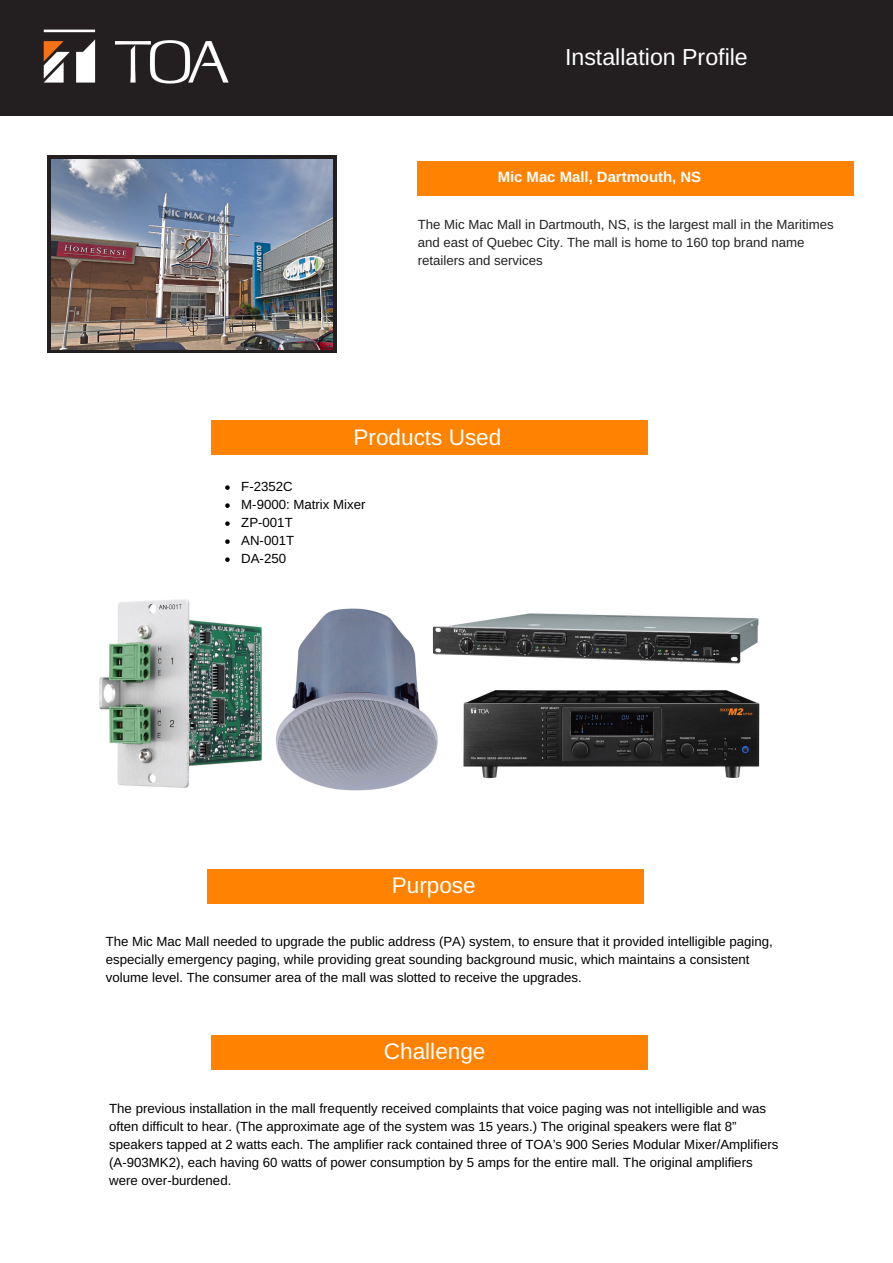
<style>
.page{position:relative;width:893px;height:1263px;background:#fff}
.page>*{position:absolute;margin:0;border:0;box-sizing:border-box;transform-origin:0 0}
.t1{font:23.25px "Arimo";color:#fff}
.t2{font:22.5px "Arimo";color:#fff}
.t3{font:700 14.85px "Arimo";color:#fff}
.t4{font:13.2px/18px "Arimo";color:#000}
.t5{font:13.2px/18px "Arimo";color:#222}
</style>
<div class="page">
<div style="left:417px;top:161px;width:436px;height:35px;background:#ff8200"></div>
<svg style="left:225px;top:485px;width:5px;height:5px"></svg>
<svg style="left:225px;top:503px;width:5px;height:5px"></svg>
<svg style="left:225px;top:521px;width:5px;height:5px"></svg>
<svg style="left:225px;top:539px;width:5px;height:5px"></svg>
<svg style="left:225px;top:557px;width:5px;height:5px"></svg>
<div style="left:47px;top:155px;width:290px;height:198px;background:#231f20"></div>
<div style="left:211px;top:420px;width:436px;height:35px;background:#ff8200"></div>
<div style="left:207px;top:869px;width:437px;height:35px;background:#ff8200"></div>
<div style="left:211px;top:1035px;width:436px;height:35px;background:#ff8200"></div>
<div style="left:0;top:0;width:893px;height:116px;background:#231f20"></div>
<img style="left:43px;top:29px;width:186px;height:55px">
<img style="left:276px;top:608px;width:162px;height:183px">
<img style="left:463px;top:690px;width:297px;height:89px">
<img style="left:429px;top:611px;width:330px;height:54px">
<img style="left:99px;top:599px;width:163px;height:189px">
<img style="left:51px;top:159px;width:282px;height:191px">
<h1 class="t1" style="left:565px;top:44px;width:184px">Installation Profile</h1>
<p class="t3" style="left:498px;top:169px;width:205px">Mic Mac Mall, Dartmouth, NS</p>
<p class="t5" style="left:418px;top:215px;width:418px">The Mic Mac Mall in Dartmouth, NS, is the largest mall in the Maritimes and east of Quebec City. The mall is home to 160 top brand name retailers and services</p>
<h2 class="t2" style="left:354px;top:424px;width:149px">Products Used</h2>
<p class="t4" style="left:241px;top:477px;width:126px">F-2352C<br>M-9000: Matrix Mixer<br>ZP-001T<br>AN-001T<br>DA-250</p>
<h2 class="t2" style="left:392px;top:873px;width:85px">Purpose</h2>
<p class="t4" style="left:106px;top:932px;width:668px">The Mic Mac Mall needed to upgrade the public address (PA) system, to ensure that it provided intelligible paging, especially emergency paging, while providing great sounding background music, which maintains a consistent volume level. The consumer area of the mall was slotted to receive the upgrades.</p>
<h2 class="t2" style="left:384px;top:1038px;width:103px">Challenge</h2>
<p class="t4" style="left:109px;top:1099px;width:671px">The previous installation in the mall frequently received complaints that voice paging was not intelligible and was often difficult to hear. (The approximate age of the system was 15 years.) The original speakers were flat 8” speakers tapped at 2 watts each. The amplifier rack contained three of TOA’s 900 Series Modular Mixer/Amplifiers (A-903MK2), each having 60 watts of power consumption by 5 amps for the entire mall. The original amplifiers were over-burdened.</p>
</div>
